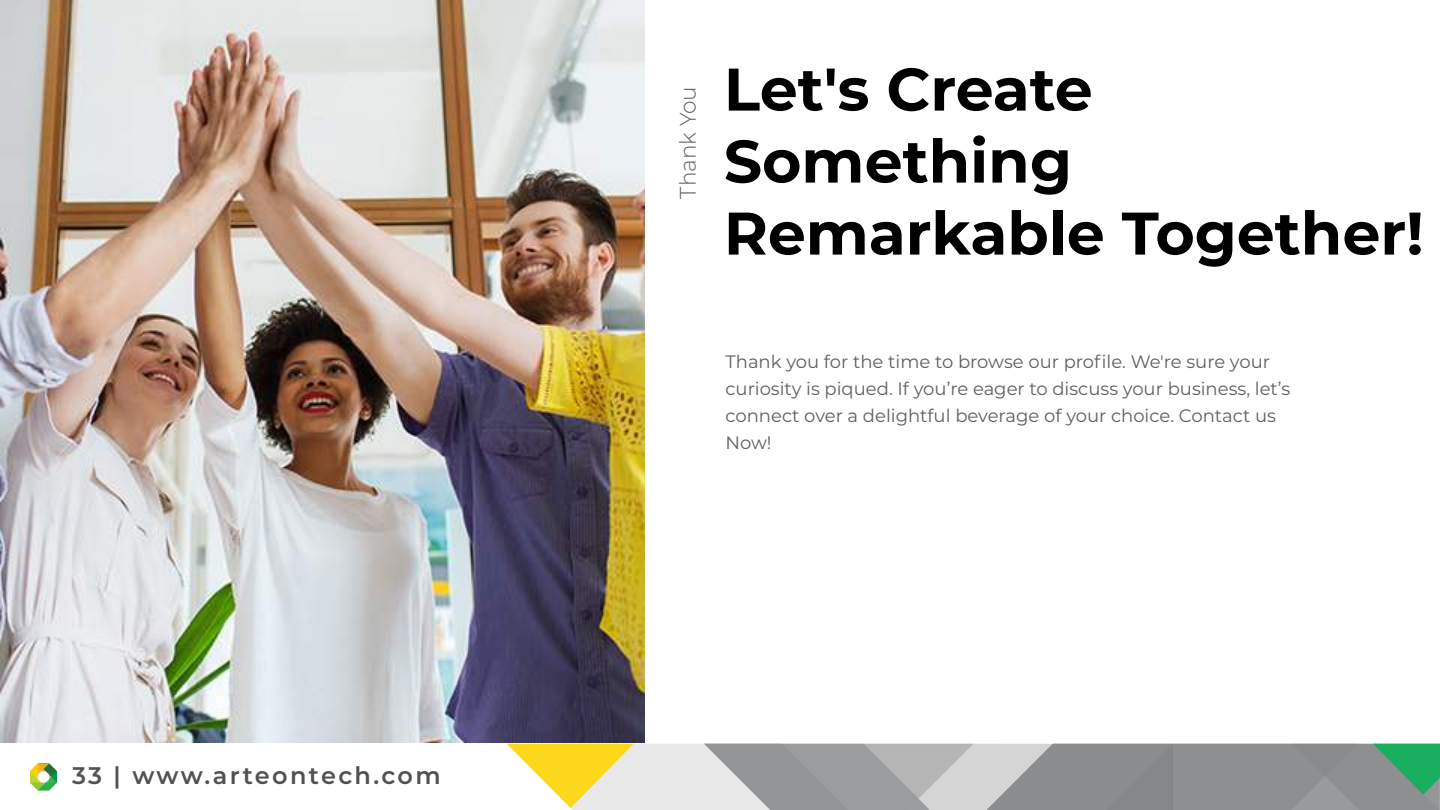
<style>
.page{position:relative;width:1440px;height:810px;background:#fff}
.page>*{position:absolute;margin:0;border:0;box-sizing:border-box;transform-origin:0 0}
.t1{font:700 60px/72px "Montserrat";color:#000}
.t2{font:600 24px "Montserrat";letter-spacing:.095em;color:#515151}
.t3{font:300 22.5px "Montserrat";color:#606060;scale:.96 1}
.t4{font:18px/27px "Montserrat";color:#606060}
</style>
<div class="page">
<img style="left:0;top:0;width:645px;height:742px">
<div style="left:618px;top:744px;width:86px;height:66px;background:#e8e8e9"></div>
<svg style="left:704px;top:744px;width:736px;height:66px;background:#989f9d"></svg>
<svg style="left:507px;top:744px;width:127px;height:64px"></svg>
<svg style="left:30px;top:763px;width:27px;height:27px"></svg>
<h2 class="t2" style="left:72px;top:758px;width:370px">33 | www.arteontech.com</h2>
<p class="t3" style="left:672px;top:199px;width:118px;rotate:-90deg">Thank You</p>
<h1 class="t1" style="left:724px;top:50px;width:701px">Let's Create<br>Something<br>Remarkable Together!</h1>
<p class="t4" style="left:726px;top:348px;width:566px">Thank you for the time to browse our profile. We're sure your curiosity is piqued. If you’re eager to discuss your business, let’s connect over a delightful beverage of your choice. Contact us Now!</p>
</div>
